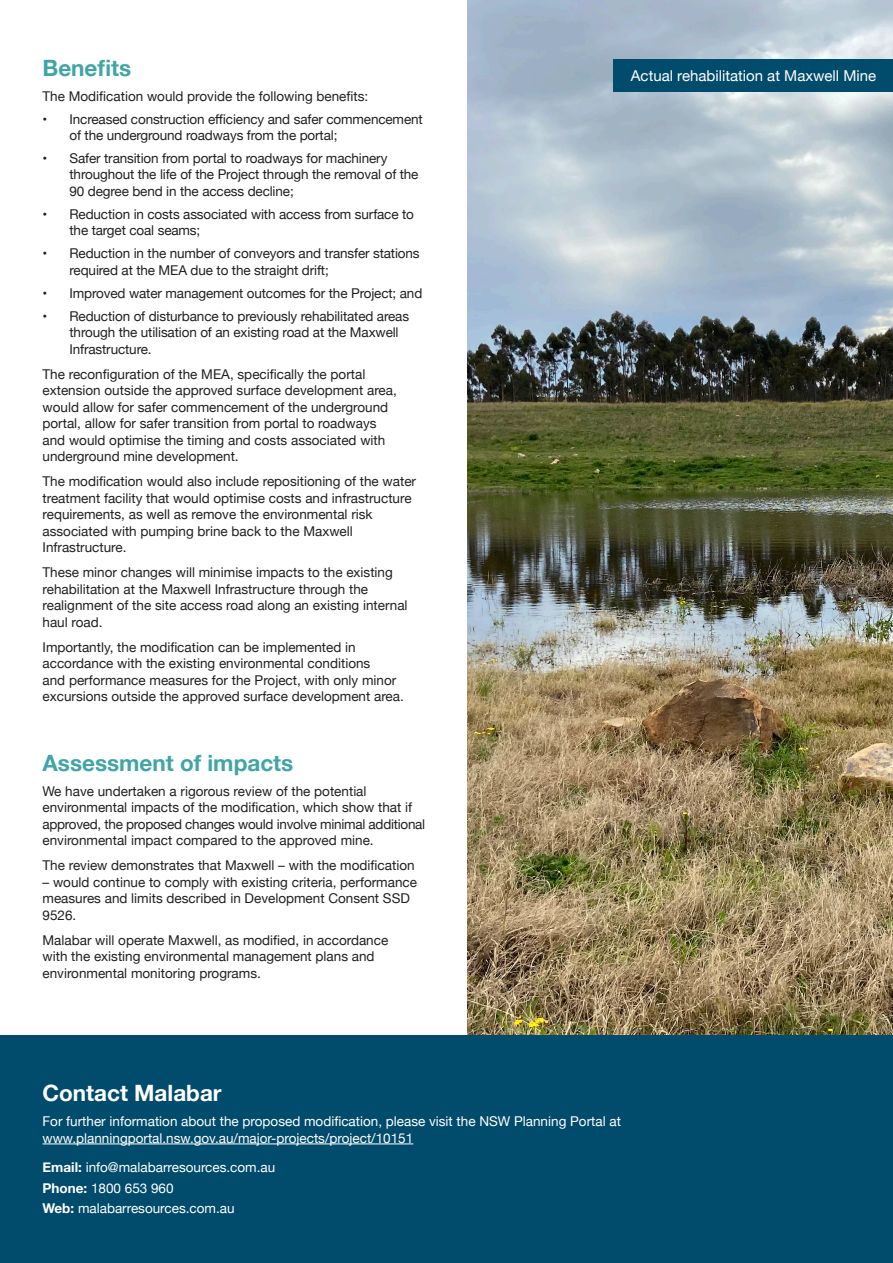
<style>
.page{position:relative;width:893px;height:1263px;background:#fff}
.page>*{position:absolute;margin:0;border:0;box-sizing:border-box;transform-origin:0 0}
.t1{font:700 22.5px "Helvetica Neue";color:#41a5a6}
.t2{font:700 22.5px "Helvetica Neue";color:#fff}
.t3{font:15px "Helvetica Neue";color:#fff}
.t4{font:13.5px/16.5px "Helvetica Neue";color:#231f20}
.t5{font:13.5px/16.5px "Helvetica Neue";color:#fff}
.s1{font-weight:700}
</style>
<div class="page">
<img style="left:468px;top:0;width:425px;height:1035px">
<div style="left:0;top:1035px;width:893px;height:228px;background:#014b6c"></div>
<hr style="left:43px;top:1143px;width:370px;height:1px;background:#fff">
<div style="left:613px;top:60px;width:280px;height:32px;background:#014b6c"></div>
<p class="t1" style="left:43px;top:50px;width:90px">Benefits</p>
<p class="t4" style="left:43px;top:88px;width:327px">The Modification would provide the following benefits:</p>
<p class="t4" style="left:70px;top:111px;width:355px;text-indent:-27px">• Increased construction efficiency and safer commencement of the underground roadways from the portal;</p>
<p class="t4" style="left:70px;top:151px;width:351px;text-indent:-27px">• Safer transition from portal to roadways for machinery throughout the life of the Project through the removal of the<br>90 degree bend in the access decline;</p>
<p class="t4" style="left:70px;top:207px;width:346px;text-indent:-27px">• Reduction in costs associated with access from surface to the target coal seams;</p>
<p class="t4" style="left:70px;top:246px;width:352px;text-indent:-27px">• Reduction in the number of conveyors and transfer stations required at the MEA due to the straight drift;</p>
<p class="t4" style="left:43px;top:285px;width:381px">• Improved water management outcomes for the Project; and</p>
<p class="t4" style="left:70px;top:308px;width:341px;text-indent:-27px">• Reduction of disturbance to previously rehabilitated areas through the utilisation of an existing road at the Maxwell<br>Infrastructure.</p>
<p class="t4" style="left:43px;top:366px;width:356px">The reconfiguration of the MEA, specifically the portal extension outside the approved surface development area, would allow for safer commencement of the underground portal, allow for safer transition from portal to roadways and would optimise the timing and costs associated with underground mine development.</p>
<p class="t4" style="left:43px;top:474px;width:375px">The modification would also include repositioning of the water treatment facility that would optimise costs and infrastructure requirements, as well as remove the environmental risk associated with pumping brine back to the Maxwell Infrastructure.</p>
<p class="t4" style="left:43px;top:565px;width:367px">These minor changes will minimise impacts to the existing rehabilitation at the Maxwell Infrastructure through the realignment of the site access road along an existing internal haul road.</p>
<p class="t4" style="left:43px;top:639px;width:363px">Importantly, the modification can be implemented in accordance with the existing environmental conditions<br>and performance measures for the Project, with only minor excursions outside the approved surface development area.</p>
<p class="t1" style="left:43px;top:745px;width:252px">Assessment of impacts</p>
<p class="t4" style="left:43px;top:783px;width:384px">We have undertaken a rigorous review of the potential environmental impacts of the modification, which show that if approved, the proposed changes would involve minimal additional environmental impact compared to the approved mine.</p>
<p class="t4" style="left:43px;top:858px;width:374px">The review demonstrates that Maxwell – with the modification</p>
<p class="t4" style="left:43px;top:874px;width:376px">– would continue to comply with existing criteria, performance measures and limits described in Development Consent SSD<br>9526.</p>
<p class="t4" style="left:43px;top:932px;width:347px">Malabar will operate Maxwell, as modified, in accordance with the existing environmental management plans and environmental monitoring programs.</p>
<p class="t3" style="left:631px;top:65px;width:247px">Actual rehabilitation at Maxwell Mine</p>
<p class="t2" style="left:43px;top:1075px;width:181px">Contact Malabar</p>
<p class="t5" style="left:43px;top:1114px;width:580px">For further information about the proposed modification, please visit the NSW Planning Portal at www.planningportal.nsw.gov.au/major-projects/project/10151</p>
<p class="t5" style="left:43px;top:1159px;width:234px"><span class="s1">Email:</span> info@malabarresources.com.au</p>
<p class="t5" style="left:43px;top:1180px;width:133px"><span class="s1">Phone:</span> 1800 653 960</p>
<p class="t5" style="left:43px;top:1201px;width:194px"><span class="s1">Web:</span> malabarresources.com.au</p>
</div>
